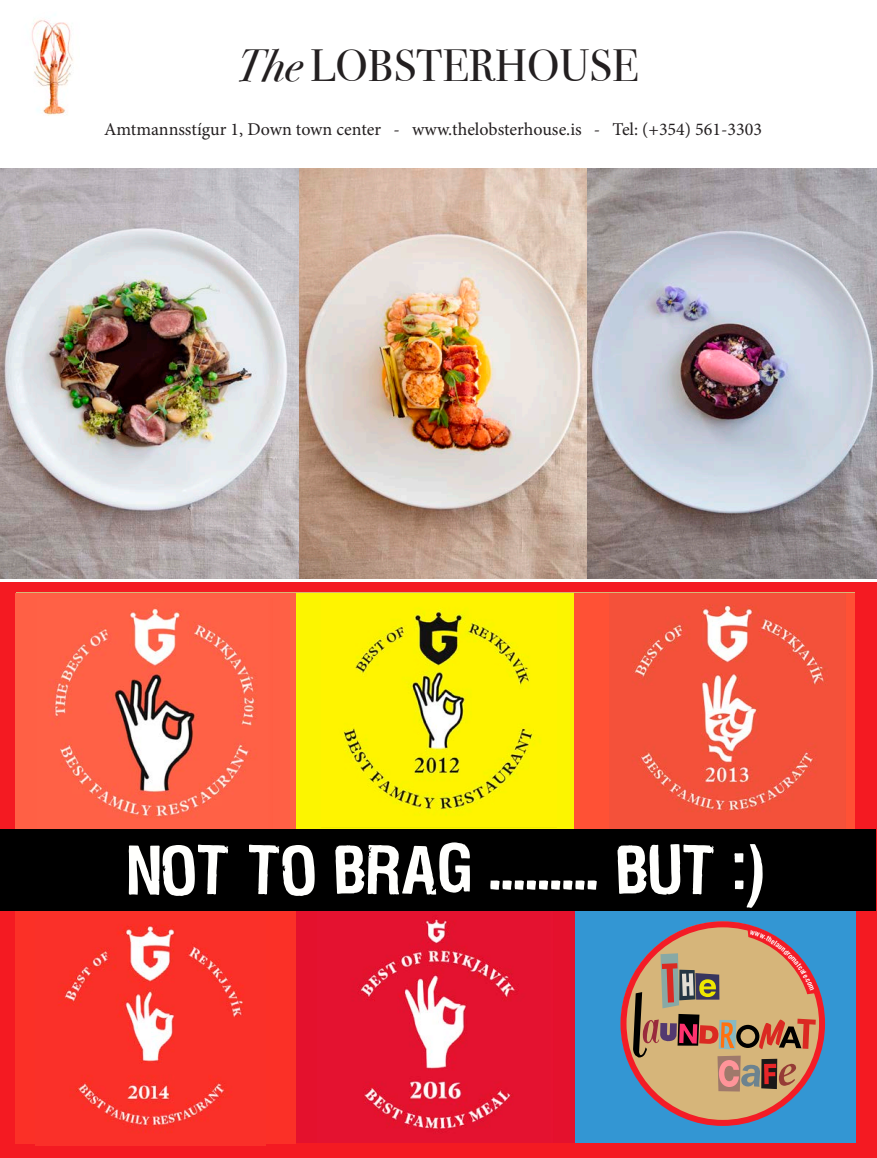
<style>
.page{position:relative;width:877px;height:1158px;background:#fff}
.page>*{position:absolute;margin:0;border:0;box-sizing:border-box;transform-origin:0 0}
.t1{font:63.9px "Dirtyhouse";color:#fffffd}
.t2{font:45px "Bodoni Svty Two OSITCTT";color:#231f20}
.t3{font:18px "Minion Pro";color:#231f20}
.s1{font-style:italic}
</style>
<div class="page">
<div style="left:0;top:582px;width:875px;height:575px;background:#f41a22"></div>
<div style="left:575px;top:903px;width:280px;height:240px;background:#3396d3"></div>
<svg style="left:620px;top:921px;width:205px;height:205px"></svg>
<div style="left:295px;top:593px;width:280px;height:241px;background:#fcf500"></div>
<div style="left:295px;top:909px;width:280px;height:234px;background:#e4112d"></div>
<div style="left:15px;top:904px;width:280px;height:239px;background:#fb3027"></div>
<img style="left:343px;top:609px;width:190px;height:206px">
<img style="left:317px;top:910px;width:236px;height:220px">
<img style="left:36px;top:925px;width:229px;height:220px">
<div style="left:15px;top:593px;width:280px;height:241px;background:#ff6045"></div>
<div style="left:575px;top:593px;width:280px;height:241px;background:#ff5135"></div>
<img style="left:50px;top:609px;width:207px;height:209px">
<img style="left:609px;top:593px;width:237px;height:236px">
<div style="left:0;top:829px;width:875px;height:81px;background:#000"></div>
<img style="left:0;top:168px;width:589px;height:410px">
<img style="left:587px;top:169px;width:290px;height:409px">
<img style="left:31px;top:20px;width:43px;height:96px">
<svg style="left:633px;top:923px;width:189px;height:168px;background:#b58f73"></svg>
<h2 class="t2" style="left:236px;top:39px;width:403px"><span class="s1">The</span> LOBSTERHOUSE</h2>
<p class="t3" style="left:104px;top:118px;width:659px">Amtmannsstígur 1, Down town center - www.thelobsterhouse.is - Tel: (+354) 561-3303</p>
<h1 class="t1" style="left:127px;top:825px;width:638px">NOT TO BRAG ......... BUT :)</h1>
</div>
